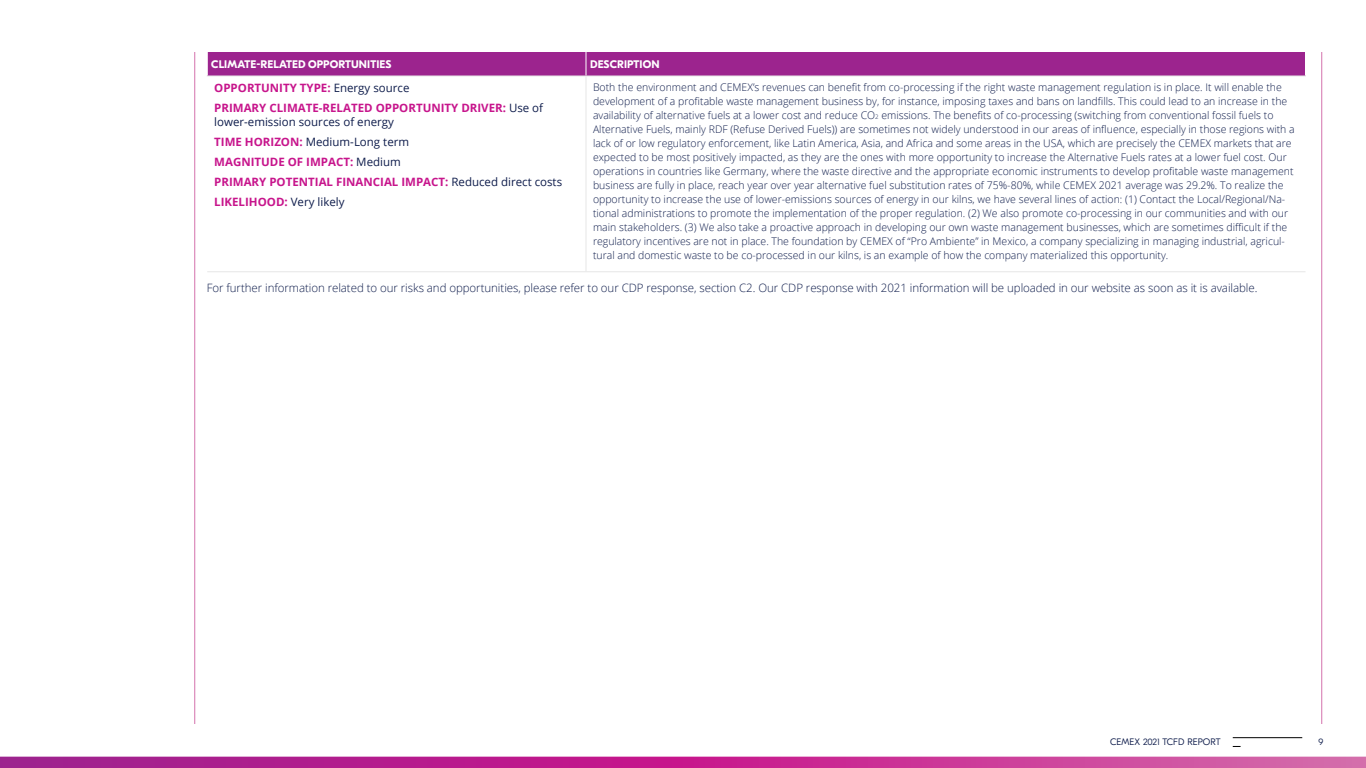
<style>
.page{position:relative;width:1366px;height:768px;background:#fff}
.page>*{position:absolute;margin:0;border:0;box-sizing:border-box;transform-origin:0 0}
.t1{font:300 11.5px "Open Sans";letter-spacing:-.005em;color:#0f1d4c}
.t2{font:11.5px/20px "Open Sans";color:#0f1d4c}
.t3{font:700 11.5px/20px "Open Sans";color:#c7158c}
.t4{font:700 11px "GT Eesti Pro Display";letter-spacing:.01em;color:#fff}
.t5{font:300 10.5px/14px "Open Sans";color:#0f1d4c}
.t6{font:300 9.4px "GT Eesti Pro Display";letter-spacing:.01em;color:#0f1d4c}
.s1{font-weight:400;color:#0f1d4c}
.s2{font-weight:700;color:#c7158c}
.s3{font-size:6.1px}
</style>
<div class="page">
<svg style="left:0;top:757px;width:1366px;height:11px;background:#bf2f94"></svg>
<hr style="left:1233px;top:737px;width:69px;height:1px;background:#000">
<hr style="left:1322px;top:52px;width:1px;height:672px;background:#d471ac">
<hr style="left:194px;top:52px;width:1px;height:672px;background:#d471ac">
<div style="left:207px;top:52px;width:1099px;height:24px;background:#9c248e"></div>
<hr style="left:207px;top:76px;width:379px;height:1px;background:#e6e6e6">
<hr style="left:586px;top:76px;width:720px;height:1px;background:#e6e6e6">
<hr style="left:207px;top:271px;width:379px;height:1px;background:#e6e6e6">
<hr style="left:586px;top:76px;width:1px;height:195px;background:#e6e6e6">
<hr style="left:586px;top:271px;width:720px;height:1px;background:#e6e6e6">
<div style="left:308px;top:55px;width:172px;height:17px;background:#9c248e"></div>
<p class="t4" style="left:308px;top:58px;width:85px">OPPORTUNITIES</p>
<p class="t4" style="left:211px;top:58px;width:129px">CLIMATE-RELATED RISKS</p>
<p class="t4" style="left:590px;top:58px;width:71px">DESCRIPTION</p>
<p class="t3" style="left:214px;top:77px;width:330px">OPPORTUNITY TYPE: <span class="s1">Energy source<br></span>PRIMARY CLIMATE-RELATED OPPORTUNITY DRIVER: <span class="s1">Use of</span></p>
<p class="t2" style="left:214px;top:111px;width:349px">lower-emission sources of energy<br><span class="s2">TIME HORIZON:</span> Medium-Long term<br><span class="s2">MAGNITUDE OF IMPACT:</span> Medium<br><span class="s2">PRIMARY POTENTIAL FINANCIAL IMPACT:</span> Reduced direct costs <span class="s2">LIKELIHOOD:</span> Very likely</p>
<p class="t5" style="left:593px;top:80px;width:703px">Both the environment and CEMEX’s revenues can benefit from co-processing if the right waste management regulation is in place. It will enable the development of a profitable waste management business by, for instance, imposing taxes and bans on landfills. This could lead to an increase in the availability of alternative fuels at a lower cost and reduce CO<span class="s3">2</span> emissions. The benefits of co-processing (switching from conventional fossil fuels to Alternative Fuels, mainly RDF (Refuse Derived Fuels)) are sometimes not widely understood in our areas of influence, especially in those regions with a lack of or low regulatory enforcement, like Latin America, Asia, and Africa and some areas in the USA, which are precisely the CEMEX markets that are expected to be most positively impacted, as they are the ones with more opportunity to increase the Alternative Fuels rates at a lower fuel cost. Our operations in countries like Germany, where the waste directive and the appropriate economic instruments to develop profitable waste management business are fully in place, reach year over year alternative fuel substitution rates of 75%-80%, while CEMEX 2021 average was 29.2%. To realize the opportunity to increase the use of lower-emissions sources of energy in our kilns, we have several lines of action: (1) Contact the Local/Regional/Na&shy;tional administrations to promote the implementation of the proper regulation. (2) We also promote co-processing in our communities and with our main stakeholders. (3) We also take a proactive approach in developing our own waste management businesses, which are sometimes difficult if the regulatory incentives are not in place. The foundation by CEMEX of “Pro Ambiente” in Mexico, a company specializing in managing industrial, agricul&shy;tural and domestic waste to be co-processed in our kilns, is an example of how the company materialized this opportunity.</p>
<p class="t1" style="left:207px;top:280px;width:1052px">For further information related to our risks and opportunities, please refer to our CDP response, section C2. Our CDP response with 2021 information will be uploaded in our website as soon as it is available.</p>
<p class="t6" style="left:1110px;top:736px;width:112px">CEMEX 2021 TCFD REPORT</p>
<p class="t6" style="left:1319px;top:737px;width:6px">9</p>
</div>
